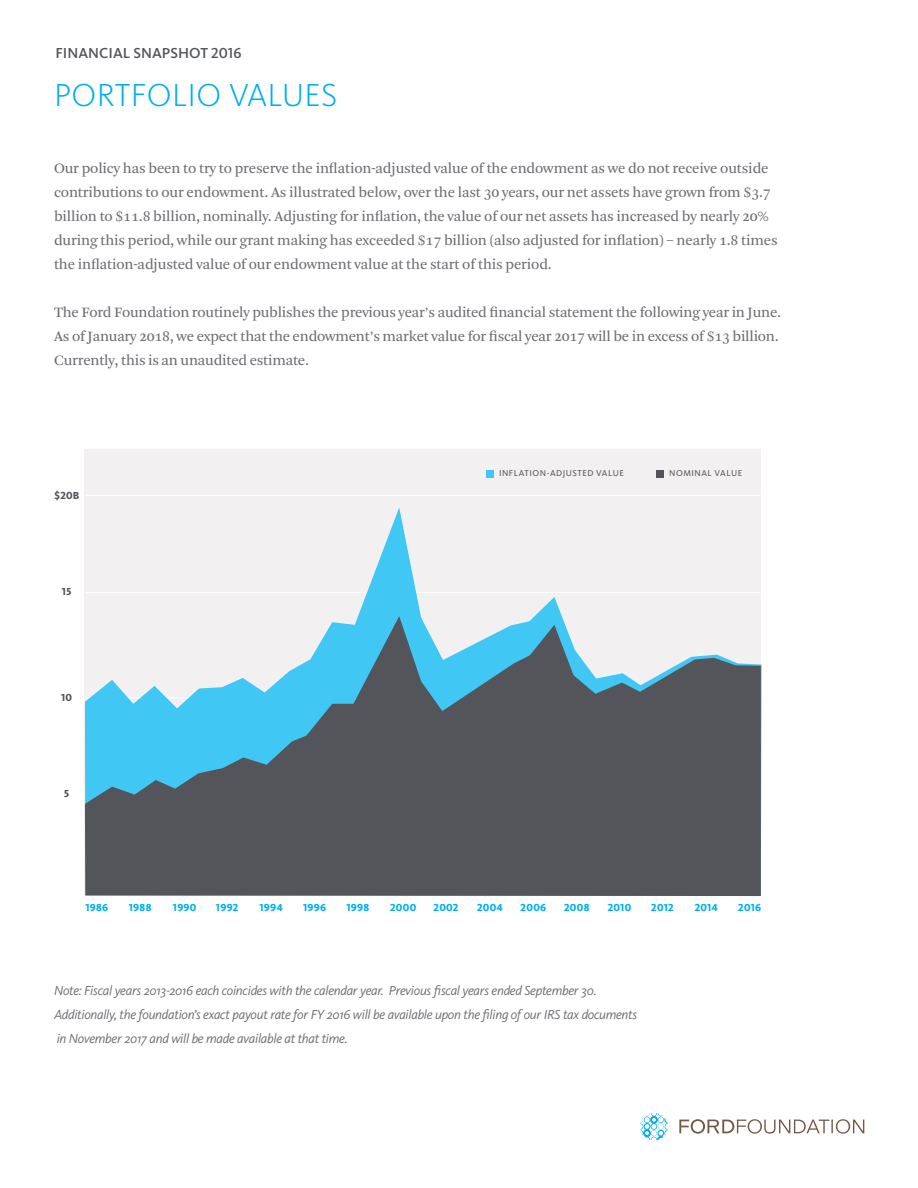
<style>
.page{position:relative;width:918px;height:1188px;background:#fff}
.page>*{position:absolute;margin:0;border:0;box-sizing:border-box;transform-origin:0 0}
.t1{font:300 33px "Kievit OT";letter-spacing:.01em;color:#00aeef}
.body_text{font:15px/24px "Arnhem Blond";letter-spacing:-.01em;color:#6c6d71}
.t2{font:15px "Kievit Medium SC";color:#54555a}
.t3{font:italic 13.5px/24px "Kievit";letter-spacing:-.02em;color:#6c6d71}
.t4{font:10.65px "Kievit Extrabold SC";letter-spacing:.02em;color:#00aeef}
.t5{font:10.65px "Kievit Extrabold SC";letter-spacing:.025em;color:#54555a}
.t6{font:8.85px "Kievit";letter-spacing:.06em;color:#54555a}
</style>
<div class="page">
<div style="left:85px;top:449px;width:676px;height:446px;background:#f2f0f1"></div>
<hr style="left:85px;top:495px;width:692px;height:1px;background:#fff">
<svg style="left:86px;top:507px;width:676px;height:321px"></svg>
<svg style="left:85px;top:616px;width:676px;height:280px;fill:#54555a"></svg>
<div style="left:656px;top:470px;width:8px;height:7px;background:#54555a"></div>
<div style="left:486px;top:470px;width:8px;height:7px;background:#40c7f4"></div>
<svg style="left:679px;top:1119px;width:185px;height:15px"></svg>
<svg style="left:640px;top:1113px;width:28px;height:27px"></svg>
<p class="t2" style="left:56px;top:45px;width:188px">FINANCIAL SNAPSHOT 2016</p>
<p class="t1" style="left:54px;top:77px;width:285px">PORTFOLIO VALUES</p>
<p class="body_text" style="left:54px;top:157px;width:725px">Our policy has been to try to preserve the inflation-adjusted value of the endowment as we do not receive outside contributions to our endowment. As illustrated below, over the last 30 years, our net assets have grown from $3.7 billion to $11.8 billion, nominally. Adjusting for inflation, the value of our net assets has increased by nearly 20% during this period, while our grant making has exceeded $17 billion (also adjusted for inflation) – nearly 1.8 times the inflation-adjusted value of our endowment value at the start of this period.</p>
<p class="body_text" style="left:54px;top:301px;width:729px">The Ford Foundation routinely publishes the previous year’s audited financial statement the following year in June.<br>As of January 2018, we expect that the endowment’s market value for fiscal year 2017 will be in excess of $13 billion.<br>Currently, this is an unaudited estimate.</p>
<p class="t5" style="left:55px;top:489px;width:26px">$20B</p>
<p class="t5" style="left:62px;top:585px;width:11px">15</p>
<p class="t5" style="left:61px;top:691px;width:13px">10</p>
<p class="t5" style="left:64px;top:787px;width:7px">5</p>
<p class="t6" style="left:499px;top:468px;width:126px">INFLATION-ADJUSTED VALUE</p>
<p class="t6" style="left:669px;top:468px;width:75px">NOMINAL VALUE</p>
<p class="t4" style="left:85px;top:901px;width:24px">1986</p>
<p class="t4" style="left:129px;top:901px;width:24px">1988</p>
<p class="t4" style="left:173px;top:901px;width:25px">1990</p>
<p class="t4" style="left:216px;top:901px;width:24px">1992</p>
<p class="t4" style="left:259px;top:901px;width:25px">1994</p>
<p class="t4" style="left:303px;top:901px;width:25px">1996</p>
<p class="t4" style="left:347px;top:901px;width:24px">1998</p>
<p class="t4" style="left:390px;top:901px;width:28px">2000</p>
<p class="t4" style="left:434px;top:901px;width:26px">2002</p>
<p class="t4" style="left:477px;top:901px;width:27px">2004</p>
<p class="t4" style="left:521px;top:901px;width:27px">2006</p>
<p class="t4" style="left:564px;top:901px;width:27px">2008</p>
<p class="t4" style="left:608px;top:901px;width:25px">2010</p>
<p class="t4" style="left:651px;top:901px;width:24px">2012</p>
<p class="t4" style="left:695px;top:901px;width:25px">2014</p>
<p class="t4" style="left:738px;top:901px;width:24px">2016</p>
<p class="t3" style="left:54px;top:979px;width:544px">Note: Fiscal years 2013-2016 each coincides with the calendar year. Previous fiscal years ended September 30.</p>
<p class="t3" style="left:54px;top:1003px;width:585px">Additionally, the foundation’s exact payout rate for FY 2016 will be available upon the filing of our IRS tax documents in November 2017 and will be made available at that time.</p>
</div>
